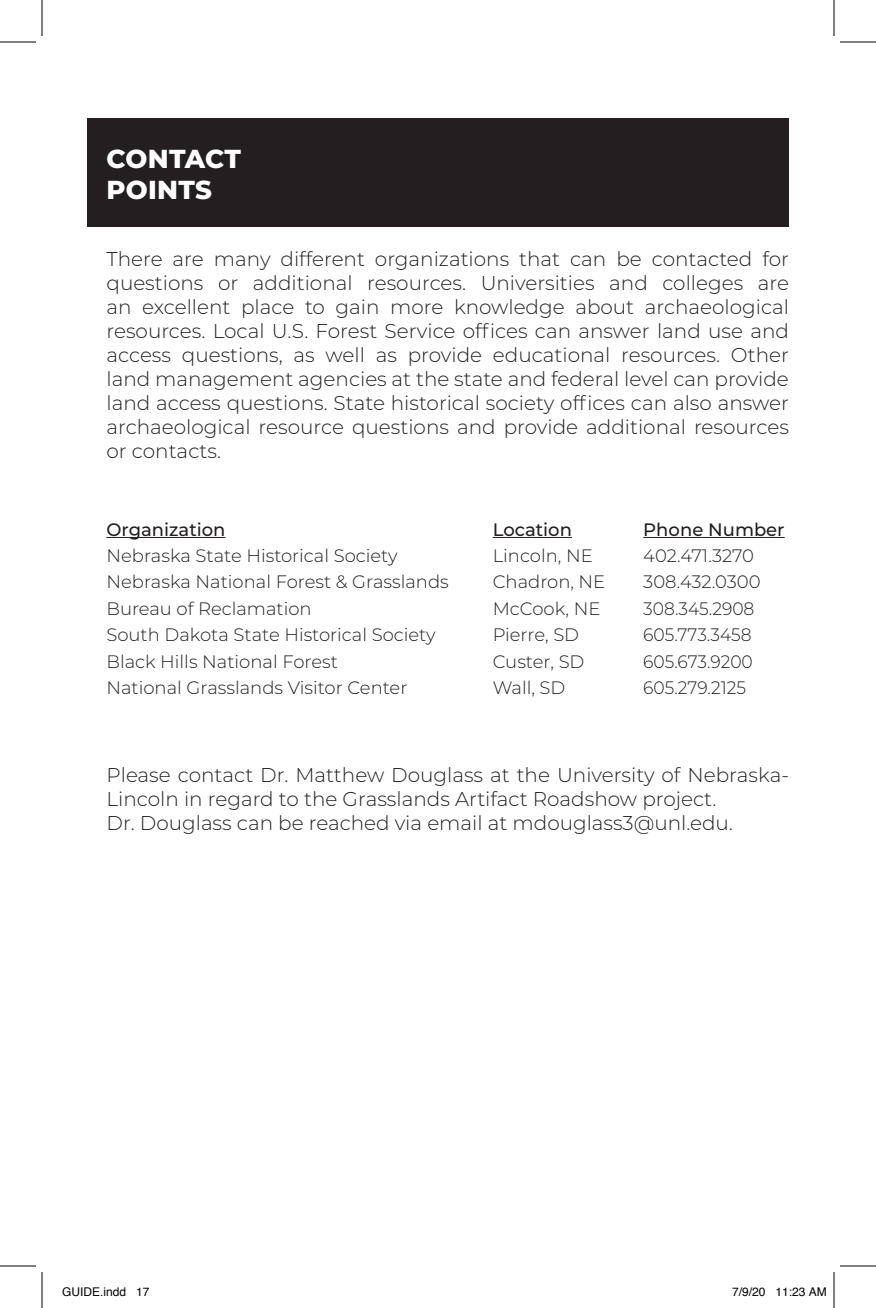
<style>
.page{position:relative;width:876px;height:1308px;background:#fff}
.page>*{position:absolute;margin:0;border:0;box-sizing:border-box;transform-origin:0 0}
.t1{font:800 26px/31.2px "Montserrat";letter-spacing:.01em;color:#fff}
.t2{font:300 20px/24px "Montserrat";color:#231f20;text-align:justify}
.t3{font:300 18px/26.4px "Montserrat";color:#231f20}
.t4{font:500 18px "Montserrat";color:#231f20}
.t5{font:12px "Helvetica";color:#000}
</style>
<div class="page">
<div style="left:87px;top:118px;width:702px;height:109px;background:#231f20"></div>
<hr style="left:106px;top:537px;width:120px;height:1px;background:#231f20">
<hr style="left:493px;top:537px;width:79px;height:1px;background:#231f20">
<hr style="left:643px;top:537px;width:142px;height:1px;background:#231f20">
<hr style="left:0;top:42px;width:36px;height:1px;background:#000">
<hr style="left:840px;top:42px;width:36px;height:1px;background:#000">
<hr style="left:0;top:1266px;width:36px;height:1px;background:#000">
<hr style="left:840px;top:1266px;width:36px;height:1px;background:#000">
<hr style="left:42px;top:0;width:1px;height:36px;background:#000">
<hr style="left:42px;top:1272px;width:1px;height:36px;background:#000">
<hr style="left:834px;top:0;width:1px;height:36px;background:#000">
<hr style="left:834px;top:1272px;width:1px;height:36px;background:#000">
<h1 class="t1" style="left:106px;top:141px;width:136px">CONTACT<br>POINTS</h1>
<p class="t2" style="left:106px;top:247px;width:684px">There are many different organizations that can be contacted for questions or additional resources. Universities and colleges are an excellent place to gain more knowledge about archaeological resources. Local U.S. Forest Service offices can answer land use and access questions, as well as provide educational resources. Other land management agencies at the state and federal level can provide land access questions. State historical society offices can also answer archaeological resource questions and provide additional resources or contacts.</p>
<p class="t4" style="left:106px;top:517px;width:121px">Organization</p>
<p class="t3" style="left:106px;top:542px;width:344px">Nebraska State Historical Society Nebraska National Forest &amp; Grasslands Bureau of Reclamation<br>South Dakota State Historical Society Black Hills National Forest<br>National Grasslands Visitor Center</p>
<p class="t4" style="left:493px;top:517px;width:81px">Location</p>
<p class="t3" style="left:493px;top:542px;width:114px">Lincoln, NE<br>Chadron, NE<br>McCook, NE<br>Pierre, SD<br>Custer, SD<br>Wall, SD</p>
<p class="t4" style="left:643px;top:517px;width:143px">Phone Number</p>
<p class="t3" style="left:643px;top:542px;width:119px">402.471.3270<br>308.432.0300<br>308.345.2908<br>605.773.3458<br>605.673.9200<br>605.279.2125</p>
<p class="t2" style="left:106px;top:763px;width:684px;text-align:left">Please contact Dr. Matthew Douglass at the University of Nebraska-<br>Lincoln in regard to the Grasslands Artifact Roadshow project.<br>Dr. Douglass can be reached via email at mdouglass3@unl.edu.</p>
<p class="t5" style="left:62px;top:1283px;width:89px">GUIDE.indd 17</p>
<p class="t5" style="left:732px;top:1283px;width:96px">7/9/20 11:23 AM</p>
</div>
